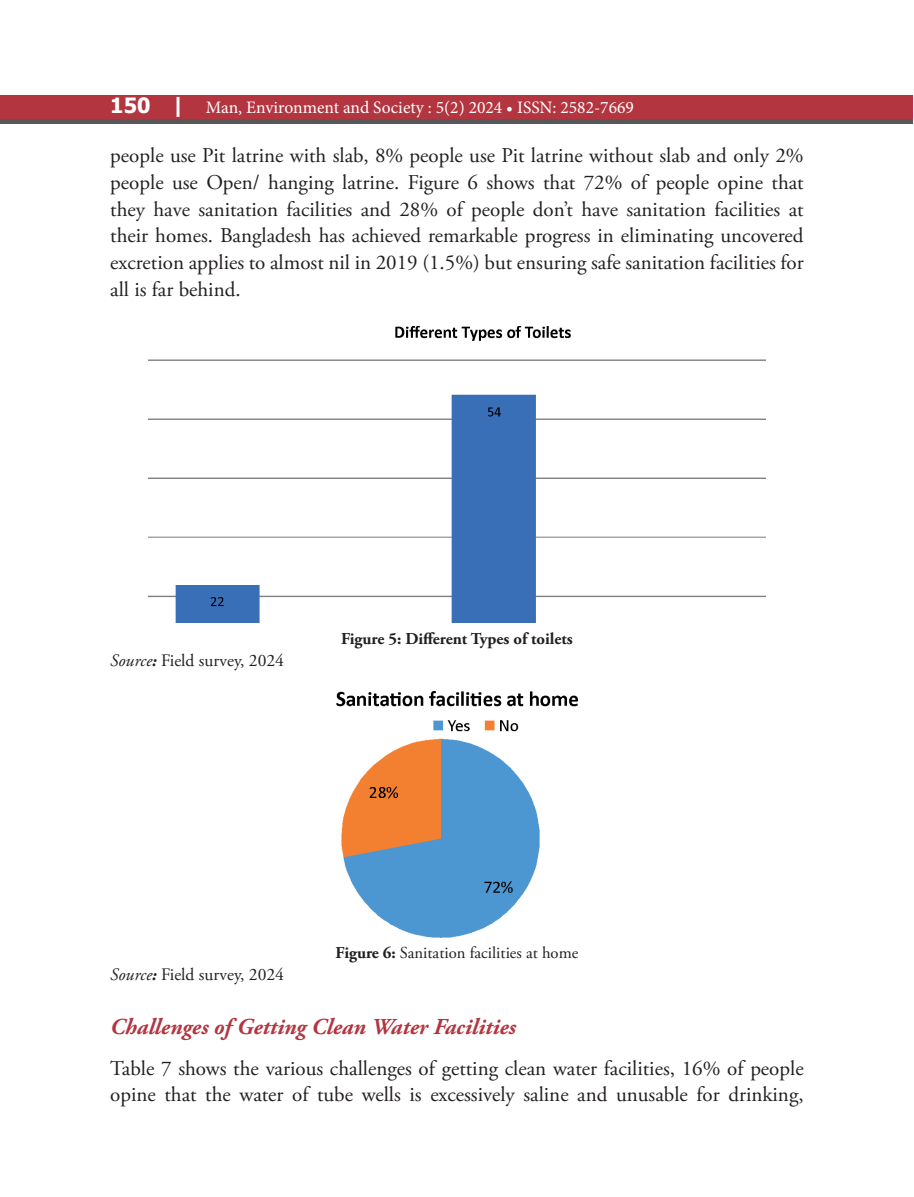
<style>
.page{position:relative;width:914px;height:1197px;background:#fff}
.page>*{position:absolute;margin:0;border:0;box-sizing:border-box;transform-origin:0 0}
.sub_head_2{font:italic 700 22.75px "Adobe Garamond Pro";color:#b33540}
.Body_left{font:21px/26.6px "Adobe Garamond Pro";color:#231f20;text-align:justify}
.t1{font:17.5px "Minion Pro";color:#fff}
.source{font:17.5px "Adobe Garamond Pro";color:#231f20}
.t2{font:16.62px "Adobe Garamond Pro";color:#231f20}
.t3{font:700 16.62px "Adobe Garamond Pro";color:#231f20}
.s1{font-family:"Tahoma";font-weight:700;font-size:21px}
.s2{font-style:italic}
.s3{font-weight:700;font-style:italic}
.s4{font-weight:700}
</style>
<div class="page">
<div style="left:1px;top:95px;width:912px;height:29px;background:#b33540"></div>
<div style="left:1px;top:119px;width:912px;height:5px;background:#57585a"></div>
<img style="left:149px;top:327px;width:616px;height:296px">
<img style="left:336px;top:692px;width:241px;height:245px">
<p class="t1" style="left:110px;top:96px;width:525px"><span class="s1">150 |</span> Man, Environment and Society : 5(2) 2024 • ISSN: 2582-7669</p>
<p class="Body_left" style="left:110px;top:143px;width:695px">people use Pit latrine with slab, 8% people use Pit latrine without slab and only 2% people use Open/ hanging latrine. Figure 6 shows that 72% of people opine that they have sanitation facilities and 28% of people don’t have sanitation facilities at their homes. Bangladesh has achieved remarkable progress in eliminating uncovered excretion applies to almost nil in 2019 (1.5%) but ensuring safe sanitation facilities for all is far behind.</p>
<p class="source" style="left:110px;top:650px;width:175px"><span class="s2">Source</span><span class="s3">:</span> Field survey, 2024</p>
<p class="t3" style="left:341px;top:629px;width:233px">Figure 5: Different Types of toilets</p>
<p class="t2" style="left:335px;top:943px;width:244px"><span class="s4">Figure 6:</span> Sanitation facilities at home</p>
<p class="source" style="left:110px;top:964px;width:175px"><span class="s2">Source</span><span class="s3">:</span> Field survey, 2024</p>
<p class="sub_head_2" style="left:110px;top:1014px;width:407px">Challenges of Getting Clean Water Facilities</p>
<p class="Body_left" style="left:110px;top:1055px;width:694px">Table 7 shows the various challenges of getting clean water facilities, 16% of people opine that the water of tube wells is excessively saline and unusable for drinking,</p>
</div>
